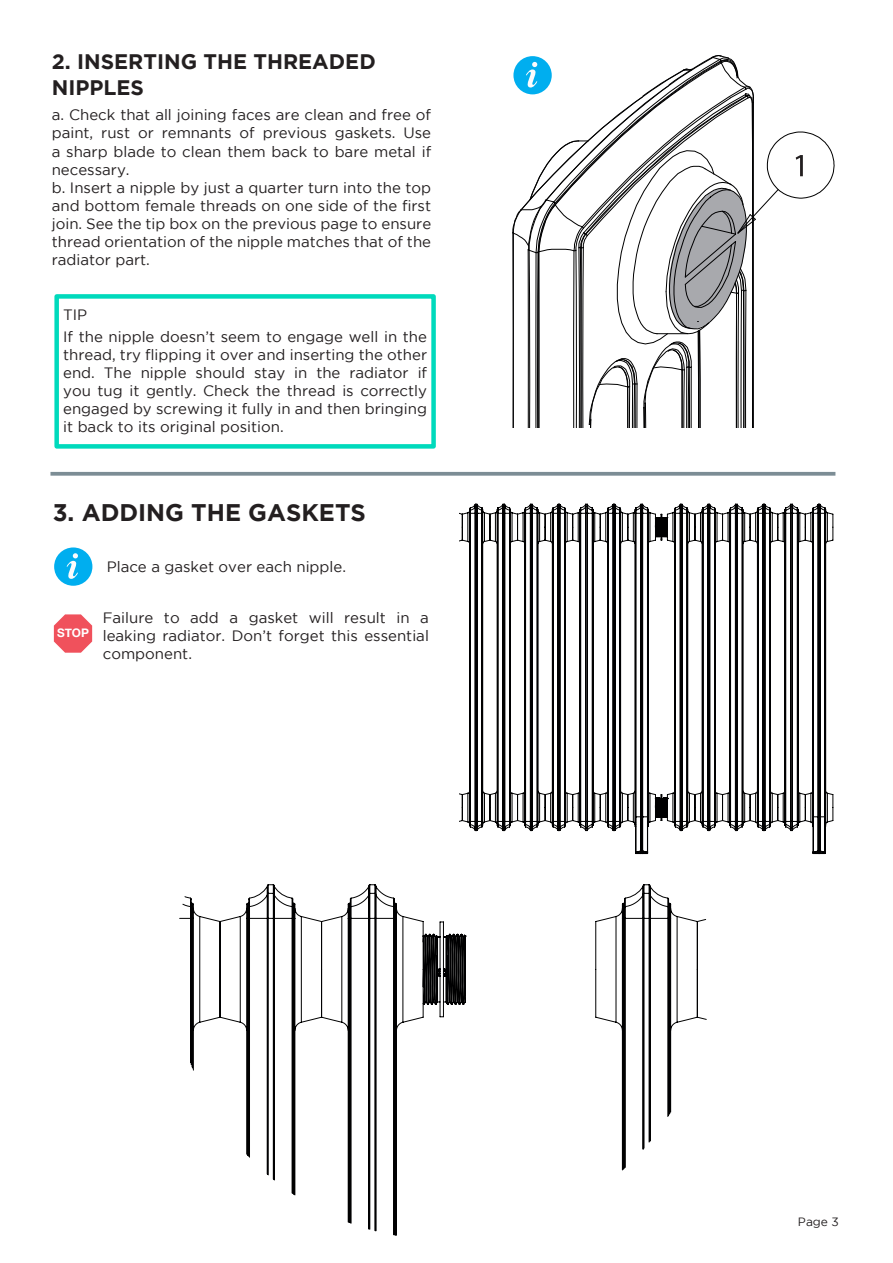
<style>
.page{position:relative;width:893px;height:1263px;background:#fff}
.page>*{position:absolute;margin:0;border:0;box-sizing:border-box;transform-origin:0 0}
.t1{font:700 24px "Gotham";color:#231f20}
.t2{font:700 21px/25.2px "Gotham";color:#231f20}
.t3{font:15px/18px "Gotham";color:#231f20;text-align:justify}
.t4{font:12px "Gotham";color:#231f20}
.t5{font:700 11.85px "Helvetica Neue";color:#fff}
</style>
<div class="page">
<svg style="left:460px;top:504px;width:374px;height:350px"></svg>
<div style="left:54px;top:547px;width:38px;height:39px;background:#00aeef;border-radius:50%"></div>
<svg style="left:67px;top:553px;width:11px;height:26px"></svg>
<svg style="left:54px;top:614px;width:38px;height:39px"></svg>
<svg style="left:179px;top:884px;width:528px;height:352px"></svg>
<div style="left:54px;top:294px;width:382px;height:155px;border:4px solid #00dabc"></div>
<svg style="left:512px;top:55px;width:323px;height:373px"></svg>
<svg style="left:50px;top:472px;width:785px;height:4px;background:#87969e"></svg>
<h2 class="t2" style="left:52px;top:51px;width:326px">2. INSERTING THE THREADED<br>NIPPLES</h2>
<p class="t3" style="left:52px;top:107px;width:381px;text-align:left">a. Check that all joining faces are clean and free of paint, rust or remnants of previous gaskets. Use a sharp blade to clean them back to bare metal if necessary.<br>b. Insert a nipple by just a quarter turn into the top and bottom female threads on one side of the first join. See the tip box on the previous page to ensure thread orientation of the nipple matches that of the radiator part.</p>
<p class="t3" style="left:63px;top:305px;width:365px;line-height:22.2px">TIP<br>If the nipple doesn’t seem to engage well in the</p>
<p class="t3" style="left:63px;top:347px;width:365px">thread, try flipping it over and inserting the other end. The nipple should stay in the radiator if you tug it gently. Check the thread is correctly engaged by screwing it fully in and then bringing it back to its original position.</p>
<h1 class="t1" style="left:53px;top:503px;width:315px">3. ADDING THE GASKETS</h1>
<p class="t3" style="left:107px;top:559px;width:241px">Place a gasket over each nipple.</p>
<p class="t5" style="left:57px;top:625px;width:33px">STOP</p>
<p class="t3" style="left:103px;top:610px;width:328px">Failure to add a gasket will result in a leaking radiator. Don’t forget this essential component.</p>
<p class="t4" style="left:798px;top:1217px;width:42px">Page 3</p>
</div>
